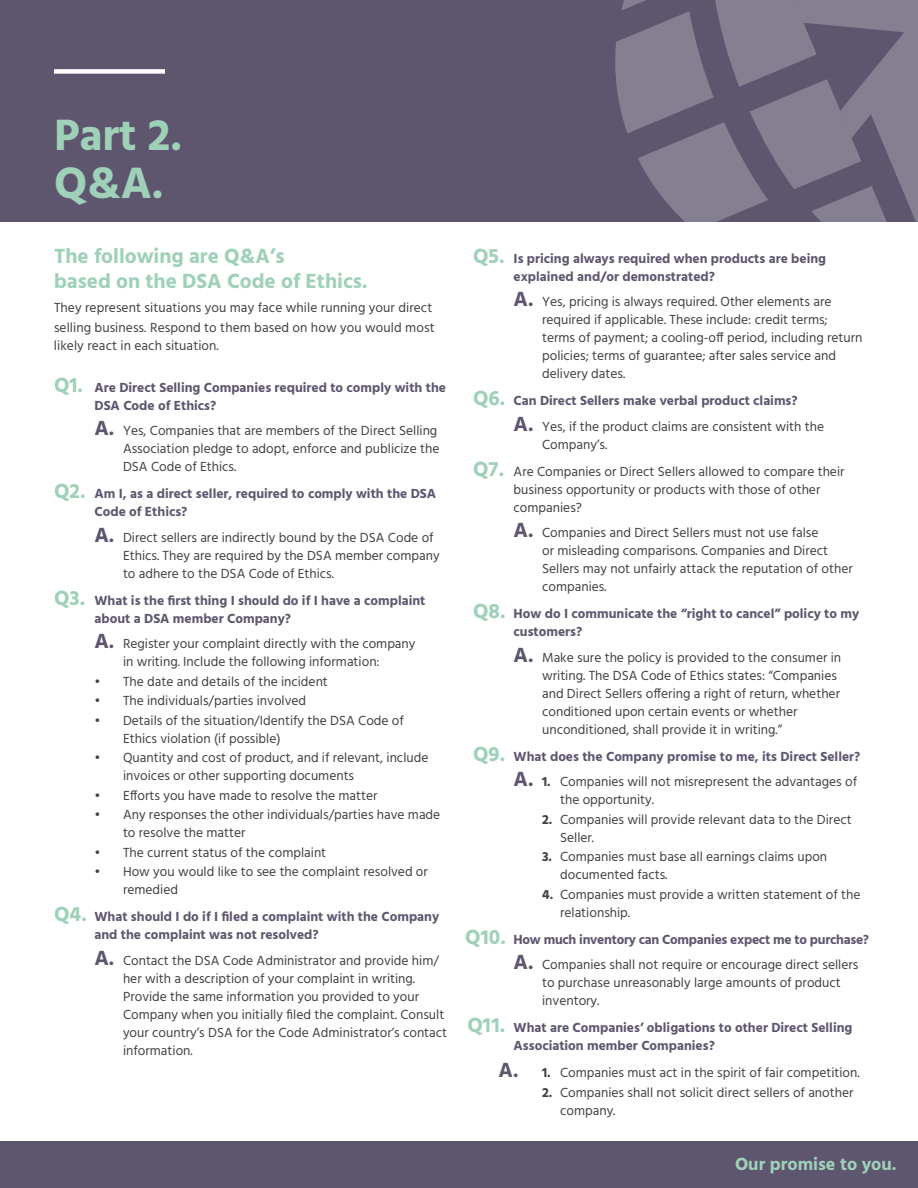
<style>
.page{position:relative;width:918px;height:1188px;background:#fff}
.page>*{position:absolute;margin:0;border:0;box-sizing:border-box;transform-origin:0 0}
.t1{font:700 45px/48px "Hind";color:#9fd0b8}
.t2{font:700 21px/25.5px "Hind";color:#9fd0b8}
.t3{font:700 18px "Hind";color:#9fd0b8}
.t4{font:13.5px/18px "Hind";color:#414042}
.t5{font:700 13.5px/18px "Hind";color:#5e566f}
.s1{font-size:21px;color:#9fd0b8}
.s2{font-weight:700;font-size:21px;color:#5e566f}
.s3{font-weight:700;font-size:21px;color:#9fd0b8}
.s4{font-weight:700;color:#5e566f}
.s5{font-size:21px}
.s6{color:#414042}
.s7{font-weight:400;color:#414042}
.s8{font-weight:700}
</style>
<div class="page">
<div style="left:0;top:0;width:918px;height:221px;background:#5e566f"></div>
<div style="left:54px;top:69px;width:111px;height:5px;background:#fff"></div>
<div style="left:0;top:1141px;width:918px;height:47px;background:#5e566f"></div>
<svg style="left:613px;top:0;width:305px;height:222px"></svg>
<h1 class="t1" style="left:54px;top:110px;width:129px">Part 2.<br>Q&amp;A.</h1>
<h2 class="t2" style="left:54px;top:243px;width:315px">The following are Q&amp;A’s<br>based on the DSA Code of Ethics.</h2>
<p class="t4" style="left:54px;top:299px;width:382px;line-height:19.5px">They represent situations you may face while running your direct selling business. Respond to them based on how you would most</p>
<p class="t4" style="left:54px;top:337px;width:166px">likely react in each situation.</p>
<p class="t5" style="left:94px;top:378px;width:353px;text-indent:-40px"><span class="s1">Q1.</span> Are Direct Selling Companies required to comply with the<br>DSA Code of Ethics?</p>
<p class="t4" style="left:123px;top:423px;width:318px;text-indent:-28px"><span class="s2">A.</span> Yes, Companies that are members of the Direct Selling<br>Association pledge to adopt, enforce and publicize the<br>DSA Code of Ethics.</p>
<p class="t5" style="left:94px;top:485px;width:343px;text-indent:-40px"><span class="s1">Q2.</span> Am I, as a direct seller, required to comply with the DSA<br>Code of Ethics?</p>
<p class="t4" style="left:123px;top:529px;width:318px;text-indent:-28px"><span class="s2">A.</span> Direct sellers are indirectly bound by the DSA Code of<br>Ethics. They are required by the DSA member company to adhere to the DSA Code of Ethics.</p>
<p class="t5" style="left:94px;top:591px;width:332px;text-indent:-40px"><span class="s1">Q3.</span> What is the first thing I should do if I have a complaint about a DSA member Company?</p>
<p class="t4" style="left:94px;top:636px;width:323px;text-align:center"><span class="s2">A.</span> Register your complaint directly with the company in writing. Include the following information:</p>
<p class="t4" style="left:95px;top:673px;width:235px">• The date and details of the incident</p>
<p class="t4" style="left:95px;top:693px;width:213px">• The individuals/parties involved</p>
<p class="t4" style="left:123px;top:712px;width:282px;text-indent:-28px">• Details of the situation/Identify the DSA Code of<br>Ethics violation (if possible)</p>
<p class="t4" style="left:123px;top:750px;width:307px;text-indent:-28px">• Quantity and cost of product, and if relevant, include invoices or other supporting documents</p>
<p class="t4" style="left:95px;top:787px;width:284px">• Efforts you have made to resolve the matter</p>
<p class="t4" style="left:123px;top:807px;width:319px;text-indent:-28px">• Any responses the other individuals/parties have made to resolve the matter</p>
<p class="t4" style="left:95px;top:844px;width:233px">• The current status of the complaint</p>
<p class="t4" style="left:123px;top:864px;width:306px;text-indent:-28px">• How you would like to see the complaint resolved or remedied</p>
<p class="t5" style="left:94px;top:908px;width:346px;text-indent:-40px"><span class="s1">Q4.</span> What should I do if I filed a complaint with the Company and the complaint was not resolved?</p>
<p class="t4" style="left:123px;top:952px;width:326px;text-indent:-28px"><span class="s2">A.</span> Contact the DSA Code Administrator and provide him/ her with a description of your complaint in writing.<br>Provide the same information you provided to your Company when you initially filed the complaint. Consult your country’s DSA for the Code Administrator’s contact information.</p>
<p class="t5" style="left:514px;top:249px;width:314px;text-indent:-40px"><span class="s1">Q5.</span> Is pricing always required when products are being explained and/or demonstrated?</p>
<p class="t4" style="left:542px;top:294px;width:322px;text-indent:-28px"><span class="s2">A.</span> Yes, pricing is always required. Other elements are required if applicable. These include: credit terms; terms of payment; a cooling-off period, including return policies; terms of guarantee; after sales service and delivery dates.</p>
<p class="t4" style="left:514px;top:389px;width:312px;line-height:25.5px;text-indent:-40px"><span class="s3">Q6.</span> <span class="s4">Can Direct Sellers make verbal product claims?<br></span><span class="s2">A.</span> Yes, if the product claims are consistent with the</p>
<p class="t4" style="left:473px;top:432px;width:373px;line-height:27px;text-indent:69px">Company’s.<br><span class="s3">Q7.</span> Are Companies or Direct Sellers allowed to compare their</p>
<p class="t4" style="left:514px;top:481px;width:308px">business opportunity or products with those of other companies?</p>
<p class="t4" style="left:542px;top:525px;width:312px;text-indent:-28px"><span class="s2">A.</span> Companies and Direct Sellers must not use false<br>or misleading comparisons. Companies and Direct Sellers may not unfairly attack the reputation of other companies.</p>
<p class="t5" style="left:514px;top:605px;width:347px;text-indent:-40px"><span class="s1">Q8.</span> How do I communicate the “right to cancel” policy to my customers?</p>
<p class="t4" style="left:542px;top:649px;width:301px;text-indent:-28px"><span class="s2">A.</span> Make sure the policy is provided to the consumer in writing. The DSA Code of Ethics states: “Companies and Direct Sellers offering a right of return, whether conditioned upon certain events or whether unconditioned, shall provide it in writing.”</p>
<p class="t5" style="left:473px;top:743px;width:389px;line-height:25.5px;text-align:right"><span class="s1">Q9.</span> What does the Company promise to me, its Direct Seller?<br><span class="s5">A.</span> <span class="s6">1.</span> <span class="s7">Companies will not misrepresent the advantages of</span></p>
<p class="t4" style="left:560px;top:792px;width:96px">the opportunity.</p>
<p class="t4" style="left:560px;top:811px;width:293px;text-indent:-18px"><span class="s8">2.</span> Companies will provide relevant data to the Direct<br>Seller.</p>
<p class="t4" style="left:560px;top:849px;width:269px;text-indent:-18px"><span class="s8">3.</span> Companies must base all earnings claims upon documented facts.</p>
<p class="t4" style="left:560px;top:886px;width:302px;text-indent:-18px"><span class="s8">4.</span> Companies must provide a written statement of the relationship.</p>
<p class="t4" style="left:514px;top:928px;width:357px;line-height:25.5px;text-indent:-48px"><span class="s3">Q10.</span> <span class="s4">How much inventory can Companies expect me to purchase?<br></span><span class="s2">A.</span> Companies shall not require or encourage direct sellers</p>
<p class="t4" style="left:542px;top:975px;width:300px">to purchase unreasonably large amounts of product inventory.</p>
<p class="t5" style="left:514px;top:1019px;width:340px;text-indent:-46px"><span class="s1">Q11.</span> What are Companies’ obligations to other Direct Selling<br>Association member Companies?</p>
<p class="t4" style="left:499px;top:1065px;width:363px"><span class="s2">A.</span> <span class="s8">1.</span> Companies must act in the spirit of fair competition.</p>
<p class="t4" style="left:560px;top:1084px;width:295px;text-indent:-18px"><span class="s8">2.</span> Companies shall not solicit direct sellers of another company.</p>
<h3 class="t3" style="left:735px;top:1153px;width:163px">Our promise to you.</h3>
</div>
